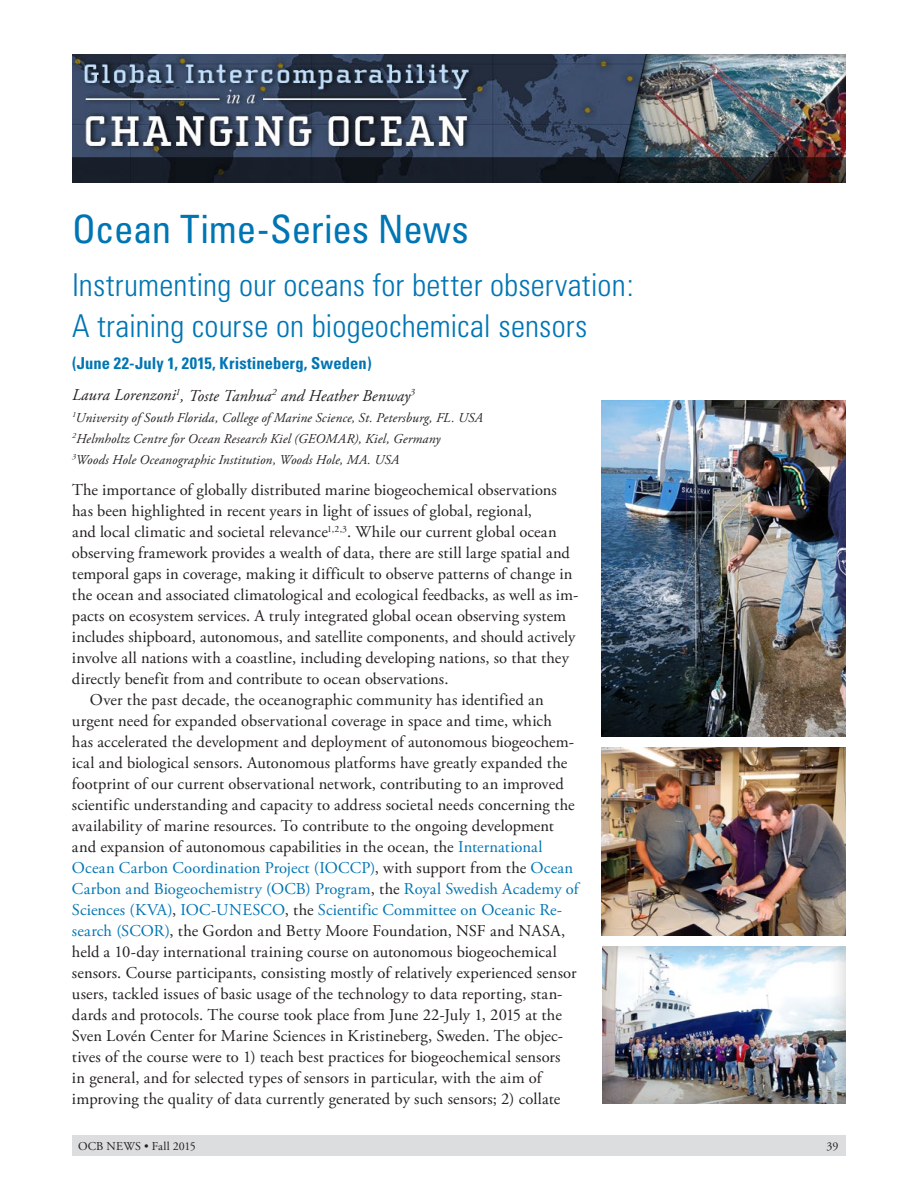
<style>
.page{position:relative;width:918px;height:1188px;background:#fff}
.page>*{position:absolute;margin:0;border:0;box-sizing:border-box;transform-origin:0 0}
.t1{font:condensed 39px "Univers";letter-spacing:-.005em;color:#0075b3}
.t2{font:300 condensed 31.5px/42px "Univers";letter-spacing:.005em;color:#0075b3}
.t3{font:16.5px "Adobe Garamond Pro";letter-spacing:.005em;color:#231f20}
.t4{font:16.5px "Adobe Garamond Pro";letter-spacing:.01em;color:#0075b3}
.t5{font:italic 16.5px "Adobe Garamond Pro";letter-spacing:.005em;color:#231f20}
.t6{font:700 condensed 16.5px "Univers";letter-spacing:.005em;color:#0075b3}
.t7{font:italic 13.5px/21px "Adobe Garamond Pro";letter-spacing:.01em;color:#231f20}
.t8{font:12px "Adobe Garamond Pro";letter-spacing:.015em;color:#231f20}
.s1{color:#0075b3}
.s2{color:#231f20}
</style>
<div class="page">
<div style="left:72px;top:1136px;width:774px;height:20px;background:#dcddde"></div>
<img style="left:72px;top:54px;width:774px;height:129px">
<img style="left:602px;top:400px;width:244px;height:336px">
<img style="left:602px;top:747px;width:244px;height:189px">
<div style="left:589px;top:936px;width:271px;height:170px;background:#231f20;opacity:.25"></div>
<h1 class="t1" style="left:72px;top:204px;width:398px">Ocean Time-Series News</h1>
<h2 class="t2" style="left:72px;top:263px;width:563px">Instrumenting our oceans for better observation:<br>A training course on biogeochemical sensors</h2>
<p class="t6" style="left:72px;top:353px;width:301px">(June 22-July 1, 2015, Kristineberg, Sweden)</p>
<p class="t5" style="left:72px;top:385px;width:344px">Laura Lorenzoni<sup>1</sup>, Toste Tanhua<sup>2</sup> and Heather Benway<sup>3</sup></p>
<p class="t7" style="left:72px;top:407px;width:412px"><sup>1</sup>University of South Florida, College of Marine Science, St. Petersburg, FL. USA<br><sup>2</sup>Helmholtz Centre for Ocean Research Kiel (GEOMAR), Kiel, Germany<br><sup>3</sup>Woods Hole Oceanographic Institution, Woods Hole, MA. USA</p>
<p class="t3" style="left:72px;top:480px;width:486px">The importance of globally distributed marine biogeochemical observations</p>
<p class="t3" style="left:72px;top:501px;width:462px">has been highlighted in recent years in light of issues of global, regional,</p>
<p class="t3" style="left:72px;top:522px;width:486px">and local climatic and societal relevance<sup>1,2,3</sup>. While our current global ocean</p>
<p class="t3" style="left:72px;top:543px;width:499px">observing framework provides a wealth of data, there are still large spatial and</p>
<p class="t3" style="left:72px;top:564px;width:502px">temporal gaps in coverage, making it difficult to observe patterns of change in</p>
<p class="t3" style="left:72px;top:585px;width:508px">the ocean and associated climatological and ecological feedbacks, as well as im-</p>
<p class="t3" style="left:72px;top:606px;width:496px">pacts on ecosystem services. A truly integrated global ocean observing system</p>
<p class="t3" style="left:72px;top:627px;width:505px">includes shipboard, autonomous, and satellite components, and should actively</p>
<p class="t3" style="left:72px;top:648px;width:498px">involve all nations with a coastline, including developing nations, so that they</p>
<p class="t3" style="left:72px;top:669px;width:378px">directly benefit from and contribute to ocean observations.</p>
<p class="t3" style="left:90px;top:690px;width:455px">Over the past decade, the oceanographic community has identified an</p>
<p class="t3" style="left:72px;top:711px;width:481px">urgent need for expanded observational coverage in space and time, which</p>
<p class="t3" style="left:72px;top:732px;width:504px">has accelerated the development and deployment of autonomous biogeochem-</p>
<p class="t3" style="left:72px;top:753px;width:497px">ical and biological sensors. Autonomous platforms have greatly expanded the</p>
<p class="t3" style="left:72px;top:774px;width:493px">footprint of our current observational network, contributing to an improved</p>
<p class="t3" style="left:72px;top:795px;width:504px">scientific understanding and capacity to address societal needs concerning the</p>
<p class="t3" style="left:72px;top:816px;width:483px">availability of marine resources. To contribute to the ongoing development</p>
<p class="t3" style="left:72px;top:837px;width:472px">and expansion of autonomous capabilities in the ocean, the <span class="s1">International</span></p>
<p class="t4" style="left:72px;top:858px;width:503px">Ocean Carbon Coordination Project (IOCCP)<span class="s2">, with support from the</span> Ocean</p>
<p class="t4" style="left:72px;top:879px;width:508px">Carbon and Biogeochemistry (OCB) Program<span class="s2">, the</span> Royal Swedish Academy of</p>
<p class="t4" style="left:72px;top:900px;width:492px">Sciences (KVA)<span class="s2">,</span> IOC-UNESCO<span class="s2">, the</span> Scientific Committee on Oceanic Re-</p>
<p class="t3" style="left:72px;top:921px;width:495px"><span class="s1">search (SCOR)</span>, the Gordon and Betty Moore Foundation, NSF and NASA,</p>
<p class="t3" style="left:72px;top:942px;width:486px">held a 10-day international training course on autonomous biogeochemical</p>
<p class="t3" style="left:72px;top:963px;width:506px">sensors. Course participants, consisting mostly of relatively experienced sensor</p>
<p class="t3" style="left:72px;top:984px;width:492px">users, tackled issues of basic usage of the technology to data reporting, stan-</p>
<p class="t3" style="left:72px;top:1005px;width:491px">dards and protocols. The course took place from June 22-July 1, 2015 at the</p>
<p class="t3" style="left:72px;top:1026px;width:493px">Sven Lovén Center for Marine Sciences in Kristineberg, Sweden. The objec-</p>
<p class="t3" style="left:72px;top:1047px;width:490px">tives of the course were to 1) teach best practices for biogeochemical sensors</p>
<p class="t3" style="left:72px;top:1068px;width:471px">in general, and for selected types of sensors in particular, with the aim of</p>
<p class="t3" style="left:72px;top:1089px;width:490px">improving the quality of data currently generated by such sensors; 2) collate</p>
<p class="t8" style="left:78px;top:1139px;width:119px">OCB NEWS • Fall 2015</p>
<p class="t8" style="left:827px;top:1139px;width:13px">39</p>
</div>
